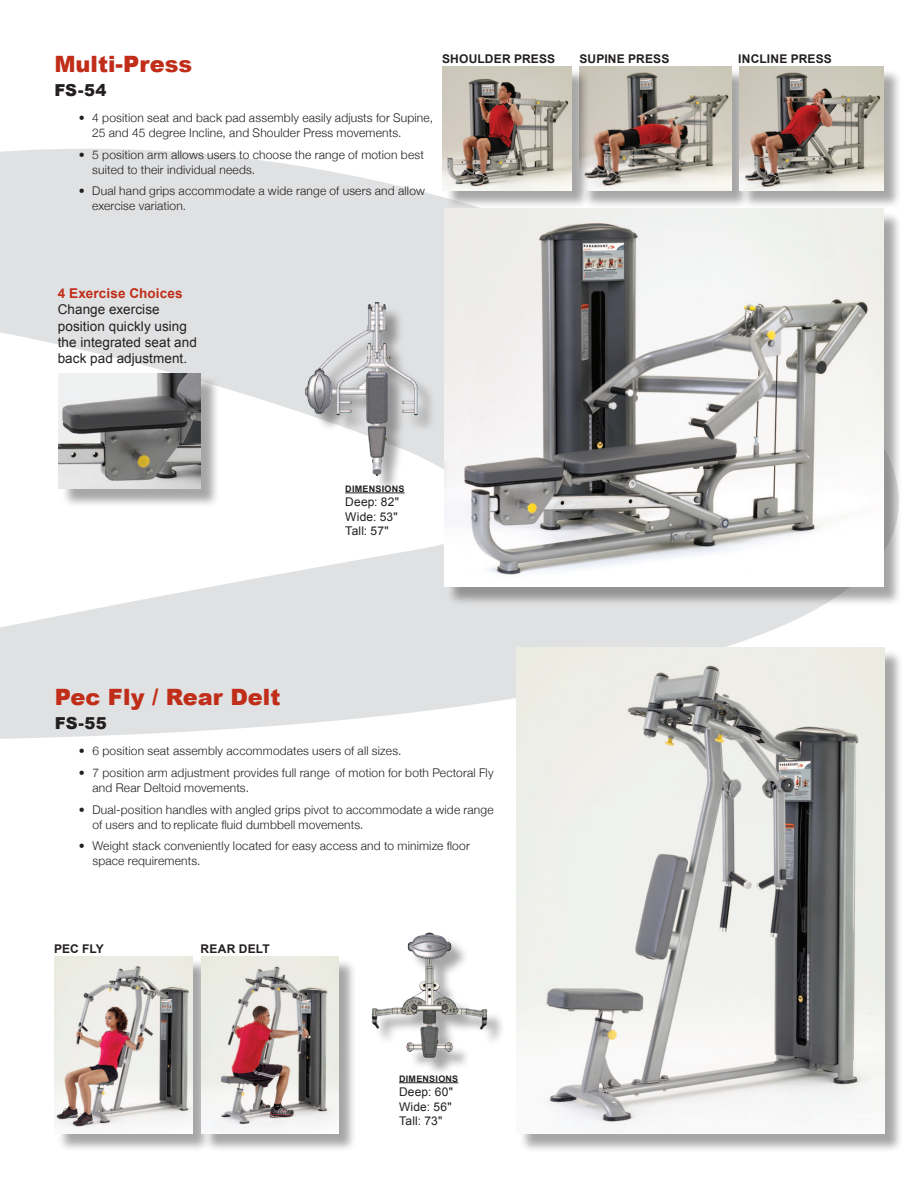
<style>
.page{position:relative;width:918px;height:1188px;background:#fff}
.page>*{position:absolute;margin:0;border:0;box-sizing:border-box;transform-origin:0 0}
.t1{font:900 22.5px "Arial";color:#c02d19}
.t2{font:900 16.5px "Arial";letter-spacing:.005em;color:#231f20}
.t3{font:13.5px/16.2px "Arial";letter-spacing:.005em;color:#231f20}
.t4{font:700 13.5px "Arial";letter-spacing:.01em;color:#c02d19}
.t5{font:300 12px/15px "Helvetica Neue";letter-spacing:.015em;color:#231f20}
.t6{font:700 12px "Arial";letter-spacing:.015em;color:#231f20}
.t7{font:12px/14.4px "Arial";letter-spacing:.01em;color:#231f20;text-align:justify}
.t8{font:700 9px "Arial";letter-spacing:.03em;color:#231f20}
</style>
<div class="page">
<svg style="left:0;top:149px;width:821px;height:609px;fill:#e0e1e2"></svg>
<div style="left:61px;top:376px;width:159px;height:131px;background:#231f20;opacity:.4"></div>
<img style="left:58px;top:373px;width:143px;height:116px">
<div style="left:446px;top:211px;width:457px;height:395px;background:#231f20;opacity:.4"></div>
<img style="left:444px;top:209px;width:440px;height:378px">
<div style="left:582px;top:69px;width:168px;height:140px;background:#231f20;opacity:.4"></div>
<img style="left:580px;top:66px;width:151px;height:124px">
<div style="left:741px;top:69px;width:161px;height:140px;background:#231f20;opacity:.4"></div>
<img style="left:739px;top:66px;width:145px;height:124px">
<div style="left:445px;top:69px;width:146px;height:140px;background:#231f20;opacity:.4"></div>
<img style="left:443px;top:66px;width:129px;height:124px">
<div style="left:57px;top:959px;width:154px;height:193px;background:#231f20;opacity:.4"></div>
<img style="left:55px;top:956px;width:137px;height:178px">
<div style="left:203px;top:959px;width:154px;height:193px;background:#231f20;opacity:.4"></div>
<img style="left:201px;top:956px;width:138px;height:177px">
<div style="left:519px;top:649px;width:384px;height:504px;background:#231f20;opacity:.4"></div>
<img style="left:517px;top:647px;width:368px;height:487px">
<div style="left:308px;top:305px;width:127px;height:187px;background:#231f20;opacity:.4"></div>
<img style="left:305px;top:302px;width:113px;height:174px">
<hr style="left:345px;top:493px;width:60px;height:1px;background:#231f20">
<hr style="left:399px;top:1083px;width:59px;height:1px;background:#231f20">
<div style="left:374px;top:934px;width:131px;height:141px;background:#231f20;opacity:.4"></div>
<img style="left:371px;top:932px;width:122px;height:127px">
<h1 class="t1" style="left:54px;top:52px;width:139px">Multi-Press</h1>
<p class="t6" style="left:442px;top:52px;width:115px">SHOULDER PRESS</p>
<p class="t6" style="left:579px;top:52px;width:92px">SUPIN E PRESS</p>
<p class="t6" style="left:738px;top:52px;width:95px">INCLIN E PRESS</p>
<h2 class="t2" style="left:54px;top:81px;width:54px">FS-54</h2>
<p class="t5" style="left:92px;top:110px;width:342px;text-indent:-14px">• 4 position seat and back pad assembly easily adjusts for Supine,<br>25 and 45 degree Incline, and Shoulder Press movements.</p>
<p class="t5" style="left:92px;top:147px;width:333px;text-indent:-14px">• 5 position arm allows users to choose the range of motion best suited to their individual needs.</p>
<p class="t5" style="left:92px;top:183px;width:334px;text-indent:-14px">• Dual hand grips accommodate a wide range of users and allow exercise variation.</p>
<p class="t4" style="left:58px;top:286px;width:127px">4 Exercise Choices</p>
<p class="t3" style="left:58px;top:302px;width:141px">Change exercise position quickly using the integrated seat and back pad adjustment.</p>
<h1 class="t1" style="left:55px;top:684px;width:227px">Pec Fly / Rear Delt</h1>
<h2 class="t2" style="left:55px;top:714px;width:53px">FS-55</h2>
<p class="t8" style="left:345px;top:484px;width:43px">DIMENSION</p>
<p class="t8" style="left:399px;top:484px;width:8px">S</p>
<p class="t7" style="left:345px;top:495px;width:55px">Deep: 82" Wide: 53" Tall: 57"</p>
<p class="t5" style="left:79px;top:743px;width:324px">• 6 position seat assembly accommodates users of all sizes.</p>
<p class="t5" style="left:92px;top:765px;width:403px;text-indent:-14px">• 7 position arm adjustment provides full range of motion for both Pectoral Fly and Rear Deltoid movements.</p>
<p class="t5" style="left:92px;top:802px;width:403px;text-indent:-14px">• Dual-position handles with angled grips pivot to accommodate a wide range of users and to replicate fluid dumbbell movements.</p>
<p class="t5" style="left:92px;top:838px;width:379px;text-indent:-14px">• Weight stack conveniently located for easy access and to minimize floor space requirements.</p>
<p class="t6" style="left:54px;top:942px;width:9px">Pec</p>
<p class="t6" style="left:82px;top:942px;width:23px">Fly</p>
<p class="t6" style="left:201px;top:942px;width:19px">Rear</p>
<p class="t6" style="left:239px;top:942px;width:9px">delt</p>
<p class="t8" style="left:399px;top:1074px;width:43px">DIMENSION</p>
<p class="t8" style="left:452px;top:1074px;width:8px">S</p>
<p class="t7" style="left:399px;top:1085px;width:55px">Deep: 60" Wide: 56" Tall: 73"</p>
</div>
